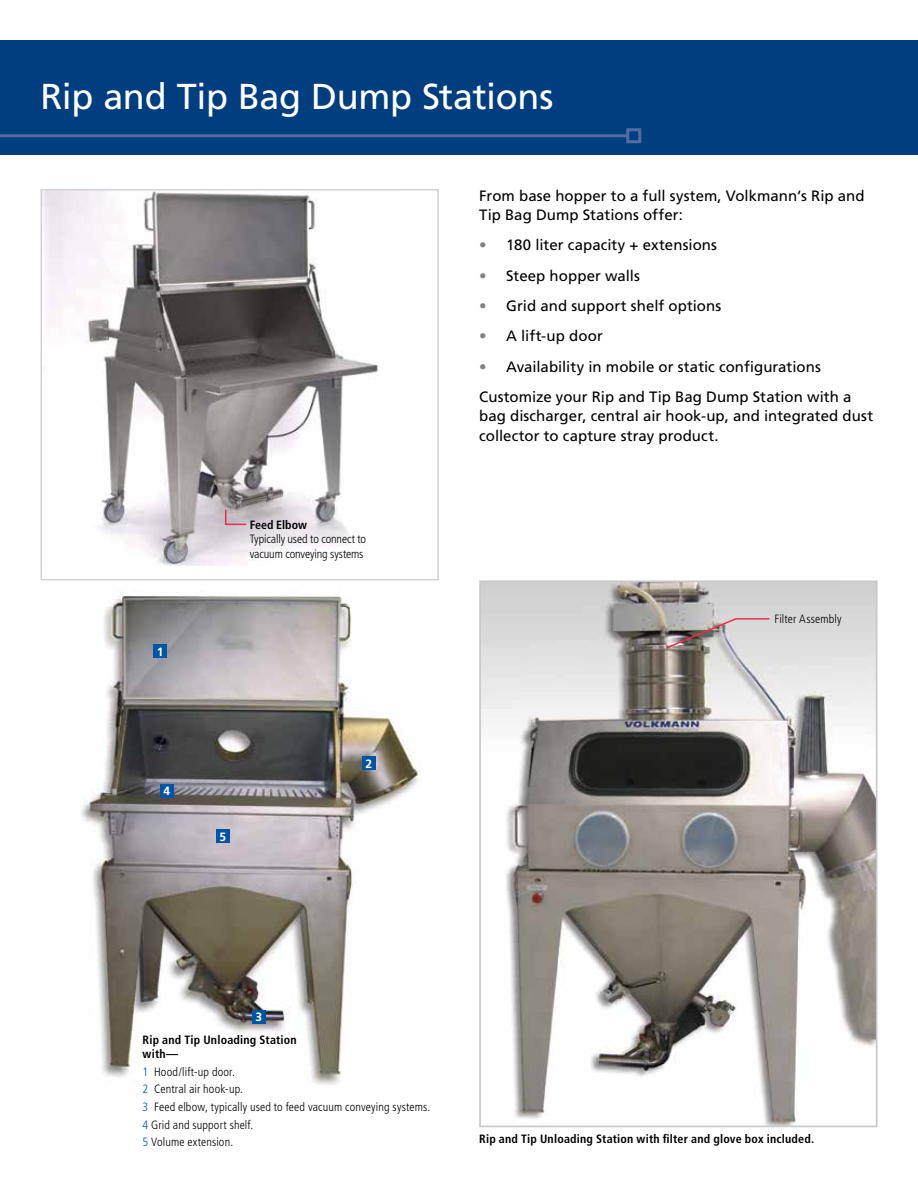
<style>
.page{position:relative;width:918px;height:1188px;background:#fff}
.page>*{position:absolute;margin:0;border:0;box-sizing:border-box;transform-origin:0 0}
.t1{font:36px "Frutiger";letter-spacing:-.01em;color:#fff}
.t2{font:15px/19.5px "Frutiger";letter-spacing:.005em;color:#000}
.t3{font:300 condensed 12px/17.7px "Frutiger";letter-spacing:.01em;color:#000}
.t4{font:700 condensed 12px/14.4px "Frutiger";letter-spacing:.015em;color:#000}
.t5{font:300 condensed 12px/14.4px "Frutiger";letter-spacing:-.01em;color:#000}
.t6{font:700 condensed 12px "Frutiger";letter-spacing:-.005em;color:#000}
.t7{font:700 12px "Frutiger";color:#fff}
.s1{color:#808285}
.s2{color:#0054a4}
</style>
<div class="page">
<div style="left:0;top:40px;width:918px;height:115px;background:#003e80"></div>
<hr style="left:0;top:134px;width:628px;height:3px;background:#546ba1">
<div style="left:626px;top:128px;width:15px;height:15px;border:3px solid #546ba1"></div>
<img style="left:43px;top:192px;width:335px;height:374px">
<div style="left:40px;top:189px;width:399px;height:391px;border:2px solid #d1d3d4"></div>
<img style="left:482px;top:584px;width:392px;height:540px">
<div style="left:479px;top:581px;width:398px;height:546px;border:2px solid #c7c8ca"></div>
<svg style="left:224px;top:508px;width:24px;height:18px"></svg>
<svg style="left:664px;top:617px;width:107px;height:33px"></svg>
<img style="left:81px;top:592px;width:339px;height:493px">
<div style="left:154px;top:644px;width:13px;height:14px;background:#0054a4"></div>
<div style="left:252px;top:1010px;width:13px;height:14px;background:#0054a4"></div>
<div style="left:160px;top:784px;width:14px;height:13px;background:#0054a4"></div>
<div style="left:362px;top:756px;width:13px;height:14px;background:#0054a4"></div>
<div style="left:216px;top:830px;width:14px;height:13px;background:#0054a4"></div>
<h1 class="t1" style="left:40px;top:75px;width:514px">Rip and Tip Bag Dump Stations</h1>
<p class="t7" style="left:157px;top:644px;width:8px">1</p>
<p class="t7" style="left:164px;top:784px;width:8px">4</p>
<p class="t6" style="left:250px;top:517px;width:59px">Feed Elbow</p>
<p class="t5" style="left:250px;top:532px;width:118px">Typically used to connect to vacuum conveying systems</p>
<p class="t7" style="left:220px;top:830px;width:8px">5</p>
<p class="t7" style="left:365px;top:756px;width:8px">2</p>
<p class="t2" style="left:479px;top:186px;width:387px">From base hopper to a full system, Volkmann‘s Rip and<br>Tip Bag Dump Stations offer:</p>
<p class="t2" style="left:479px;top:235px;width:239px"><span class="s1">•</span> 180 liter capacity + extensions</p>
<p class="t2" style="left:479px;top:266px;width:162px"><span class="s1">•</span> Steep hopper walls</p>
<p class="t2" style="left:479px;top:296px;width:244px"><span class="s1">•</span> Grid and support shelf options</p>
<p class="t2" style="left:479px;top:326px;width:125px"><span class="s1">•</span> A lift-up door</p>
<p class="t2" style="left:479px;top:351px;width:374px;line-height:30.3px"><span class="s1">•</span> Availability in mobile or static configurations<br>Customize your Rip and Tip Bag Dump Station with a</p>
<p class="t2" style="left:479px;top:406px;width:395px">bag discharger, central air hook-up, and integrated dust collector to capture stray product.</p>
<p class="t3" style="left:774px;top:610px;width:69px">Filter Assembly</p>
<p class="t7" style="left:255px;top:1010px;width:8px">3</p>
<p class="t4" style="left:143px;top:1032px;width:156px">Rip and Tip Unloading Station with—</p>
<p class="t3" style="left:143px;top:1063px;width:289px"><span class="s2">1</span> Hood/lift-up door.<br><span class="s2">2</span> Central air hook-up.<br><span class="s2">3</span> Feed elbow, typically used to feed vacuum conveying systems.<br><span class="s2">4</span> Grid and support shelf.<br><span class="s2">5</span> Volume extension.</p>
<p class="t4" style="left:479px;top:1132px;width:336px">Rip and Tip Unloading Station with filter and glove box included.</p>
</div>
